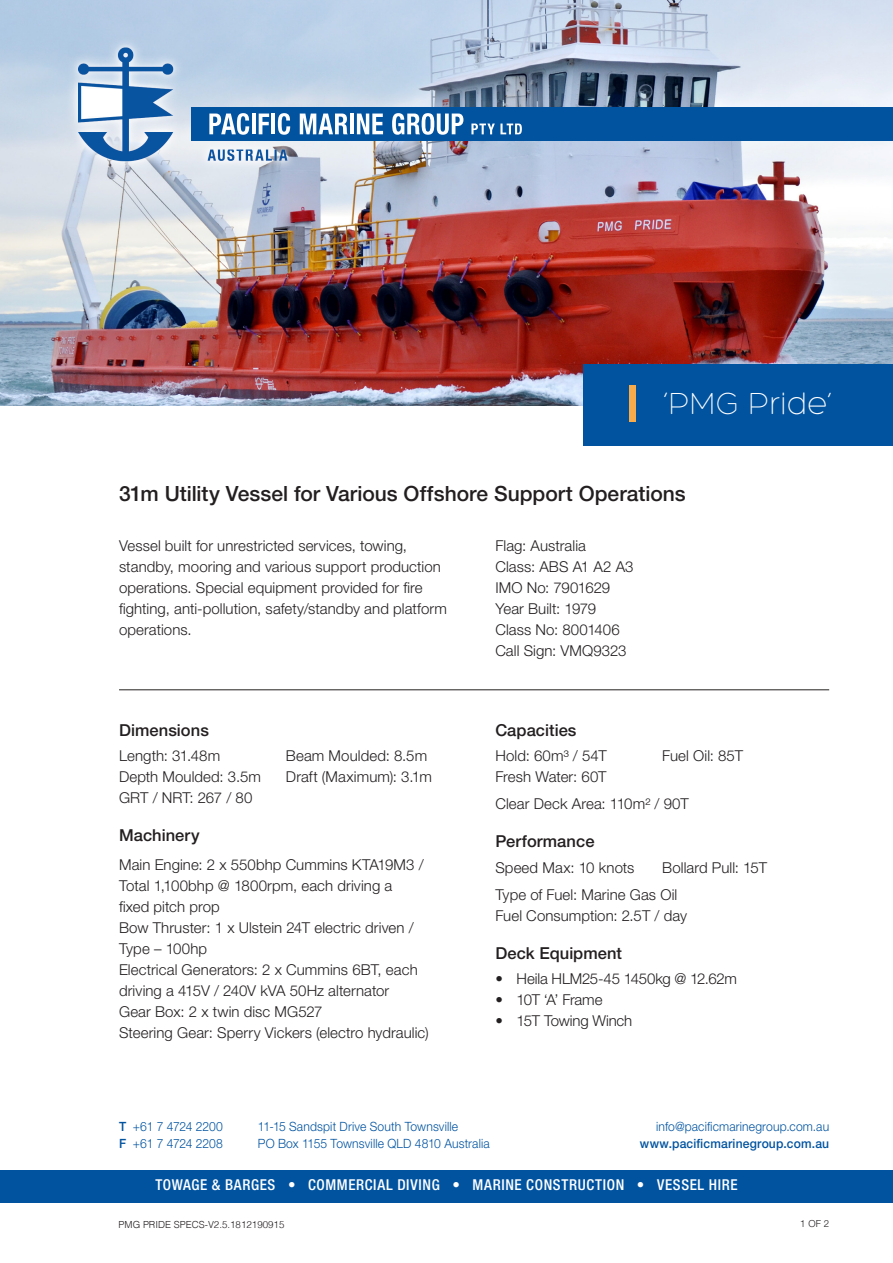
<style>
.page{position:relative;width:893px;height:1263px;background:#fff}
.page>*{position:absolute;margin:0;border:0;box-sizing:border-box;transform-origin:0 0}
.t1{font:300 33px "Hero";color:#fff}
.Heading_line{font:500 21px "Helvetica Neue LT Std";color:#231f20}
._1a_Body_Hdg{font:500 16.5px "Helvetica Neue LT Std";letter-spacing:.005em;color:#231f20}
._1b_Body_Text{font:300 15px/21px "Helvetica Neue LT Std";letter-spacing:.005em;color:#231f20}
.t2{font:500 condensed 15px "Helvetica Neue LT Std";letter-spacing:.045em;color:#fff}
._1d_Body_Bullets{font:300 15px "Helvetica Neue LT Std";letter-spacing:-.01em;color:#231f20}
._1c_Body_space_befor{font:300 15px "Helvetica Neue LT Std";letter-spacing:.01em;color:#231f20}
.t3{font:300 12.75px/17.2px "Helvetica Neue LT Std";letter-spacing:.01em;color:#0153a0;scale:.95 1}
.t4{font:500 12.75px "Helvetica Neue LT Std";letter-spacing:.015em;color:#0153a0;scale:.95 1}
.t5{font:300 12.75px/17.2px "Helvetica Neue LT Std";letter-spacing:-.025em;color:#0153a0;scale:.95 1}
.t6{font:300 9.75px "Helvetica";color:#231f20}
.t7{font:300 9.75px "Helvetica Neue LT Std";color:#231f20}
.s1{font-family:"Proxima Nova";font-weight:600;font-size:54px;color:#f8ab4b}
.s2{font-weight:500}
</style>
<div class="page">
<img style="left:0;top:0;width:893px;height:405px">
<hr style="left:119px;top:689px;width:710px;height:1px;background:#231f20">
<div style="left:583px;top:364px;width:310px;height:82px;background:#0153a0"></div>
<div style="left:0;top:1170px;width:893px;height:33px;background:#0153a0"></div>
<img style="left:62px;top:35px;width:831px;height:139px">
<div style="left:192px;top:108px;width:701px;height:33px;background:#0153a0"></div>
<svg style="left:209px;top:113px;width:40px;height:22px"></svg>
<hr style="left:252px;top:114px;width:4px;height:20px;background:#fff">
<svg style="left:259px;top:114px;width:10px;height:20px"></svg>
<hr style="left:271px;top:114px;width:4px;height:20px;background:#fff">
<svg style="left:278px;top:113px;width:12px;height:22px"></svg>
<svg style="left:300px;top:114px;width:48px;height:20px"></svg>
<hr style="left:350px;top:114px;width:4px;height:20px;background:#fff">
<svg style="left:357px;top:114px;width:26px;height:20px"></svg>
<svg style="left:392px;top:113px;width:71px;height:22px"></svg>
<svg style="left:471px;top:124px;width:51px;height:10px"></svg>
<p class="t1" style="left:626px;top:386px;width:207px"><span class="s1">I</span> ‘PMG Pride’</p>
<p class="Heading_line" style="left:119px;top:481px;width:568px">31m Utility Vessel for Various Offshore Support Operations</p>
<p class="_1b_Body_Text" style="left:495px;top:535px;width:92px">Flag: Australia</p>
<p class="_1b_Body_Text" style="left:495px;top:556px;width:140px">Class: ABS A1 A2 A3</p>
<p class="_1b_Body_Text" style="left:495px;top:577px;width:116px">IMO No: 7901629</p>
<p class="_1b_Body_Text" style="left:495px;top:598px;width:102px">Year Built: 1979</p>
<p class="_1b_Body_Text" style="left:495px;top:619px;width:126px">Class No: 8001406</p>
<p class="_1b_Body_Text" style="left:495px;top:640px;width:133px">Call Sign: VMQ9323</p>
<p class="_1b_Body_Text" style="left:119px;top:535px;width:323px">Vessel built for unrestricted services, towing, standby, mooring and various support production</p>
<p class="_1b_Body_Text" style="left:119px;top:577px;width:329px">operations. Special equipment provided for fire fighting, anti-pollution, safety/standby and platform</p>
<p class="_1b_Body_Text" style="left:119px;top:619px;width:74px">operations.</p>
<p class="_1a_Body_Hdg" style="left:119px;top:720px;width:91px">Dimensions</p>
<p class="_1b_Body_Text" style="left:119px;top:745px;width:103px">Length: 31.48m</p>
<p class="_1b_Body_Text" style="left:286px;top:745px;width:143px">Beam Moulded: 8.5m</p>
<p class="_1b_Body_Text" style="left:119px;top:766px;width:143px">Depth Moulded: 3.5m</p>
<p class="_1b_Body_Text" style="left:286px;top:766px;width:147px">Draft (Maximum): 3.1m</p>
<p class="_1b_Body_Text" style="left:119px;top:787px;width:135px">GRT / NRT: 267 / 80</p>
<p class="_1a_Body_Hdg" style="left:119px;top:825px;width:82px">Machinery</p>
<p class="_1b_Body_Text" style="left:119px;top:854px;width:306px">Main Engine: 2 x 550bhp Cummins KTA19M3 /<br>Total 1,100bhp @ 1800rpm, each driving a</p>
<p class="_1b_Body_Text" style="left:119px;top:896px;width:102px">fixed pitch prop</p>
<p class="_1b_Body_Text" style="left:119px;top:917px;width:296px">Bow Thruster: 1 x Ulstein 24T electric driven /<br>Type – 100hp</p>
<p class="_1b_Body_Text" style="left:119px;top:959px;width:300px">Electrical Generators: 2 x Cummins 6BT, each driving a 415V / 240V kVA 50Hz alternator</p>
<p class="_1b_Body_Text" style="left:119px;top:1001px;width:205px">Gear Box: 2 x twin disc MG527</p>
<p class="_1b_Body_Text" style="left:119px;top:1022px;width:311px">Steering Gear: Sperry Vickers (electro hydraulic)</p>
<p class="_1a_Body_Hdg" style="left:495px;top:720px;width:83px">Capacities</p>
<p class="_1b_Body_Text" style="left:495px;top:745px;width:113px">Hold: 60m³ / 54T</p>
<p class="_1b_Body_Text" style="left:662px;top:745px;width:82px">Fuel Oil: 85T</p>
<p class="_1b_Body_Text" style="left:495px;top:766px;width:113px">Fresh Water: 60T</p>
<p class="_1c_Body_space_befor" style="left:495px;top:795px;width:195px">Clear Deck Area: 110m² / 90T</p>
<p class="_1a_Body_Hdg" style="left:495px;top:831px;width:101px">Performance</p>
<p class="_1b_Body_Text" style="left:495px;top:856px;width:141px">Speed Max: 10 knots</p>
<p class="_1b_Body_Text" style="left:662px;top:856px;width:106px">Bollard Pull: 15T</p>
<p class="_1c_Body_space_befor" style="left:495px;top:885px;width:183px">Type of Fuel: Marine Gas Oil</p>
<p class="_1b_Body_Text" style="left:495px;top:905px;width:193px">Fuel Consumption: 2.5T / day</p>
<p class="_1a_Body_Hdg" style="left:495px;top:943px;width:128px">Deck Equipment</p>
<p class="_1d_Body_Bullets" style="left:495px;top:970px;width:243px">• Heila HLM25-45 1450kg @ 12.62m</p>
<p class="_1d_Body_Bullets" style="left:495px;top:991px;width:109px">• 10T ‘A’ Frame</p>
<p class="_1d_Body_Bullets" style="left:495px;top:1012px;width:138px">• 15T Towing Winch</p>
<p class="t5" style="left:119px;top:1117px;width:111px"><span class="s2">T</span> +61 7 4724 2200<br><span class="s2">F</span> +61 7 4724 2208</p>
<p class="t3" style="left:656px;top:1117px;width:184px">info@pacificmarinegroup.com.au</p>
<p class="t3" style="left:258px;top:1117px;width:245px">11-15 Sandspit Drive South Townsville<br>PO Box 1155 Townsville QLD 4810 Australia</p>
<p class="t4" style="left:640px;top:1135px;width:201px">www.pacificmarinegroup.com.au</p>
<p class="t2" style="left:155px;top:1175px;width:584px">TOWAGE &amp; BARGES • COMMERCIAL DIVING • MARINE CONSTRUCTION • VESSEL HIRE</p>
<p class="t6" style="left:119px;top:1216px;width:167px">PMG PRIDE SPECS-V2.5.1812190915</p>
<p class="t7" style="left:800px;top:1218px;width:30px">1 OF 2</p>
</div>
